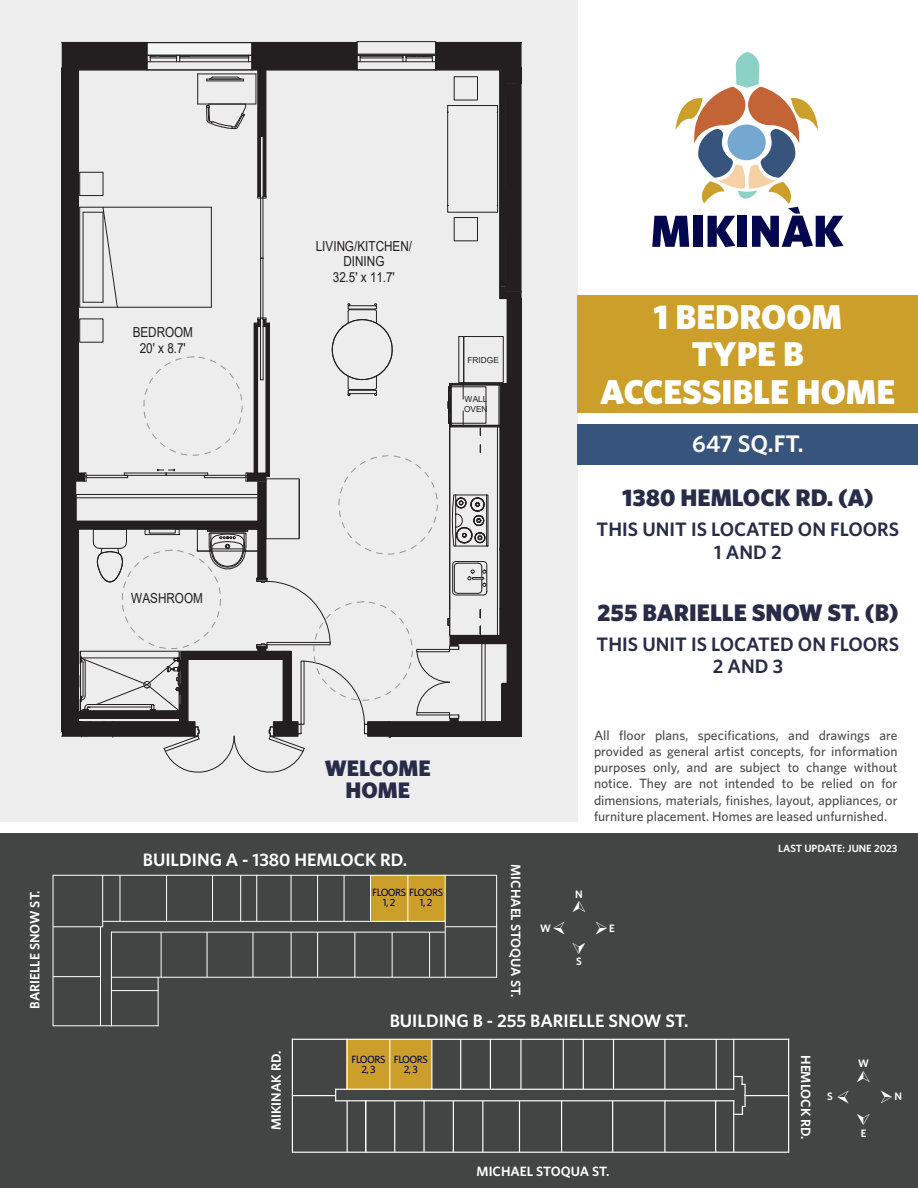
<style>
.page{position:relative;width:918px;height:1188px;background:#fff}
.page>*{position:absolute;margin:0;border:0;box-sizing:border-box;transform-origin:0 0}
.t1{font:900 34.5px/37.5px "Whitney";color:#fff;text-align:center}
.t2{font:900 24px "Whitney";color:#282c49}
.t3{font:600 24px "Whitney";color:#fff}
.t4{font:900 22.5px/22.5px "Whitney";color:#282c49;text-align:center}
.t5{font:600 19.5px/22.5px "Whitney";color:#282c49;text-align:center}
.t6{font:600 18px "Whitney";color:#fff}
.t7{font:13.8px/15.6px "Arial";color:#231f20;text-align:center;scale:.85 1}
.t8{font:500 13.5px/16.2px "Whitney";color:#4b4c4d;text-align:justify}
.t9{font:600 13.5px "Whitney";color:#fff}
.t10{font:600 10.8px "Whitney";color:#fff}
.t11{font:500 10.5px/9.8px "Whitney";letter-spacing:-.05em;color:#05074e;text-align:center}
.t12{font:600 10.5px "Whitney";color:#fff}
.t13{font:8.4px/9.4px "Arial";letter-spacing:-.005em;color:#231f20}
.t14{font:8.25px "Arial";color:#231f20}
</style>
<div class="page">
<div style="left:0;top:0;width:578px;height:822px;background:#ededee"></div>
<div style="left:0;top:834px;width:918px;height:354px;background:#434545"></div>
<div style="left:578px;top:295px;width:340px;height:117px;background:#cb9f2a"></div>
<div style="left:578px;top:424px;width:340px;height:41px;background:#37547c"></div>
<svg style="left:62px;top:41px;width:460px;height:732px"></svg>
<div style="left:371px;top:876px;width:74px;height:46px;background:#cb9f2a"></div>
<hr style="left:496px;top:875px;width:1px;height:103px;background:#fff">
<hr style="left:111px;top:932px;width:334px;height:1px;background:#fff">
<hr style="left:103px;top:921px;width:343px;height:1px;background:#fff">
<hr style="left:102px;top:875px;width:1px;height:52px;background:#fff">
<hr style="left:120px;top:875px;width:1px;height:46px;background:#fff">
<hr style="left:166px;top:875px;width:1px;height:46px;background:#fff">
<hr style="left:212px;top:875px;width:1px;height:46px;background:#fff">
<hr style="left:240px;top:875px;width:1px;height:46px;background:#fff">
<hr style="left:256px;top:875px;width:1px;height:46px;background:#fff">
<hr style="left:53px;top:875px;width:443px;height:1px;background:#fff">
<hr style="left:445px;top:926px;width:52px;height:1px;background:#fff">
<hr style="left:111px;top:977px;width:386px;height:1px;background:#fff">
<hr style="left:291px;top:875px;width:1px;height:46px;background:#fff">
<hr style="left:317px;top:875px;width:1px;height:46px;background:#fff">
<hr style="left:344px;top:875px;width:1px;height:46px;background:#fff">
<hr style="left:370px;top:875px;width:1px;height:46px;background:#fff">
<hr style="left:407px;top:875px;width:1px;height:46px;background:#fff">
<hr style="left:429px;top:932px;width:1px;height:45px;background:#fff">
<hr style="left:392px;top:932px;width:1px;height:45px;background:#fff">
<hr style="left:354px;top:932px;width:1px;height:45px;background:#fff">
<hr style="left:317px;top:932px;width:1px;height:45px;background:#fff">
<hr style="left:291px;top:932px;width:1px;height:45px;background:#fff">
<hr style="left:253px;top:932px;width:1px;height:45px;background:#fff">
<hr style="left:207px;top:932px;width:1px;height:45px;background:#fff">
<hr style="left:161px;top:932px;width:1px;height:45px;background:#fff">
<hr style="left:111px;top:990px;width:47px;height:1px;background:#fff">
<hr style="left:53px;top:976px;width:47px;height:1px;background:#fff">
<hr style="left:53px;top:926px;width:50px;height:1px;background:#fff">
<hr style="left:53px;top:1025px;width:105px;height:1px;background:#fff">
<hr style="left:158px;top:977px;width:1px;height:49px;background:#fff">
<hr style="left:111px;top:932px;width:1px;height:94px;background:#fff">
<hr style="left:100px;top:927px;width:1px;height:99px;background:#fff">
<hr style="left:53px;top:875px;width:1px;height:151px;background:#fff">
<hr style="left:445px;top:875px;width:1px;height:103px;background:#fff">
<div style="left:347px;top:1039px;width:85px;height:50px;background:#cb9f2a"></div>
<hr style="left:335px;top:1089px;width:399px;height:1px;background:#fff">
<hr style="left:335px;top:1100px;width:399px;height:1px;background:#fff">
<hr style="left:292px;top:1152px;width:497px;height:1px;background:#fff">
<hr style="left:292px;top:1039px;width:497px;height:1px;background:#fff">
<hr style="left:744px;top:1095px;width:45px;height:1px;background:#fff">
<hr style="left:788px;top:1039px;width:1px;height:114px;background:#fff">
<hr style="left:733px;top:1039px;width:1px;height:51px;background:#fff">
<hr style="left:733px;top:1100px;width:1px;height:52px;background:#fff">
<hr style="left:715px;top:1101px;width:1px;height:51px;background:#fff">
<hr style="left:664px;top:1101px;width:1px;height:51px;background:#fff">
<hr style="left:612px;top:1101px;width:1px;height:51px;background:#fff">
<hr style="left:561px;top:1101px;width:1px;height:51px;background:#fff">
<hr style="left:519px;top:1101px;width:1px;height:51px;background:#fff">
<hr style="left:482px;top:1101px;width:1px;height:51px;background:#fff">
<hr style="left:453px;top:1101px;width:1px;height:51px;background:#fff">
<hr style="left:423px;top:1100px;width:2px;height:52px;background:#fff">
<hr style="left:394px;top:1101px;width:1px;height:51px;background:#fff">
<hr style="left:365px;top:1101px;width:1px;height:51px;background:#fff">
<hr style="left:347px;top:1101px;width:1px;height:51px;background:#fff">
<hr style="left:347px;top:1039px;width:1px;height:50px;background:#fff">
<hr style="left:389px;top:1039px;width:1px;height:50px;background:#fff">
<hr style="left:431px;top:1039px;width:1px;height:50px;background:#fff">
<hr style="left:460px;top:1039px;width:1px;height:50px;background:#fff">
<hr style="left:490px;top:1039px;width:1px;height:50px;background:#fff">
<hr style="left:520px;top:1039px;width:2px;height:50px;background:#fff">
<hr style="left:583px;top:1039px;width:1px;height:50px;background:#fff">
<hr style="left:613px;top:1039px;width:1px;height:50px;background:#fff">
<hr style="left:664px;top:1039px;width:1px;height:50px;background:#fff">
<hr style="left:716px;top:1039px;width:1px;height:50px;background:#fff">
<hr style="left:563px;top:1039px;width:1px;height:50px;background:#fff">
<hr style="left:292px;top:1095px;width:44px;height:1px;background:#fff">
<hr style="left:292px;top:1039px;width:1px;height:114px;background:#fff">
<hr style="left:744px;top:1084px;width:2px;height:23px;background:#fff">
<svg style="left:734px;top:1076px;width:11px;height:9px"></svg>
<svg style="left:734px;top:1106px;width:11px;height:9px"></svg>
<svg style="left:652px;top:52px;width:192px;height:195px"></svg>
<p class="t9" style="left:27px;top:1009px;width:120px;rotate:-90deg">BARIELLE SNOW ST.</p>
<p class="t7" style="left:133px;top:325px;width:72px">BEDROOM<br>20' x 8.7'</p>
<p class="t7" style="left:131px;top:590px;width:86px">WASHROOM</p>
<p class="t7" style="left:316px;top:238px;width:115px">LIVING/KITCHEN/<br>DINING<br>32.5' x 11.7'</p>
<p class="t14" style="left:467px;top:355px;width:33px">FRIDGE</p>
<p class="t13" style="left:464px;top:394px;width:25px">WALL<br>OVEN</p>
<h1 class="t1" style="left:600px;top:297px;width:297px">1 BEDROOM<br>TYPE B<br>ACCESSIBLE HOME</h1>
<h2 class="t3" style="left:692px;top:429px;width:113px">647 SQ.FT.</h2>
<h2 class="t2" style="left:622px;top:483px;width:253px">1380 HEMLOCK RD. (A)</h2>
<h3 class="t5" style="left:597px;top:518px;width:304px">THIS UNIT IS LOCATED ON FLOORS<br>1 AND 2</h3>
<h2 class="t2" style="left:597px;top:598px;width:303px">255 BARIELLE SNOW ST. (B)</h2>
<h3 class="t5" style="left:597px;top:632px;width:304px">THIS UNIT IS LOCATED ON FLOORS<br>2 AND 3</h3>
<h3 class="t4" style="left:325px;top:756px;width:107px">WELCOME<br>HOME</h3>
<h3 class="t6" style="left:143px;top:848px;width:266px">BUILDING A - 1380 HEMLOCK RD.</h3>
<p class="t11" style="left:383px;top:887px;width:62px;text-align:left;text-indent:-11px">FLOORS FLOORS<br>1, 2</p>
<p class="t11" style="left:420px;top:897px;width:14px">1, 2</p>
<p class="t9" style="left:524px;top:864px;width:134px;rotate:90deg">MICHAEL STOQUA ST.</p>
<p class="t8" style="left:594px;top:727px;width:305px">All floor plans, specifications, and drawings are provided as general artist concepts, for information purposes only, and are subject to change without notice. They are not intended to be relied on for dimensions, materials, finishes, layout, appliances, or furniture placement. Homes are leased unfurnished.</p>
<p class="t10" style="left:575px;top:888px;width:9px">N</p>
<p class="t10" style="left:540px;top:922px;width:12px">W</p>
<p class="t10" style="left:609px;top:922px;width:7px">E</p>
<p class="t10" style="left:576px;top:954px;width:7px">S</p>
<p class="t12" style="left:778px;top:842px;width:121px">LAST UPDATE: JUNE 2023</p>
<p class="t9" style="left:268px;top:1130px;width:80px;rotate:-90deg">MIKINAK RD.</p>
<h3 class="t6" style="left:390px;top:1010px;width:300px">BUILDING B - 255 BARIELLE SNOW ST.</h3>
<p class="t11" style="left:352px;top:1054px;width:35px">FLOORS<br>2, 3</p>
<p class="t11" style="left:394px;top:1054px;width:35px">FLOORS<br>2, 3</p>
<p class="t9" style="left:814px;top:1055px;width:86px;rotate:90deg">HEMLOCK RD.</p>
<p class="t9" style="left:477px;top:1163px;width:134px">MICHAEL STOQUA ST.</p>
<p class="t10" style="left:858px;top:1057px;width:12px">W</p>
<p class="t10" style="left:827px;top:1090px;width:7px">S</p>
<p class="t10" style="left:894px;top:1090px;width:9px">N</p>
<p class="t10" style="left:861px;top:1126px;width:7px">E</p>
</div>
